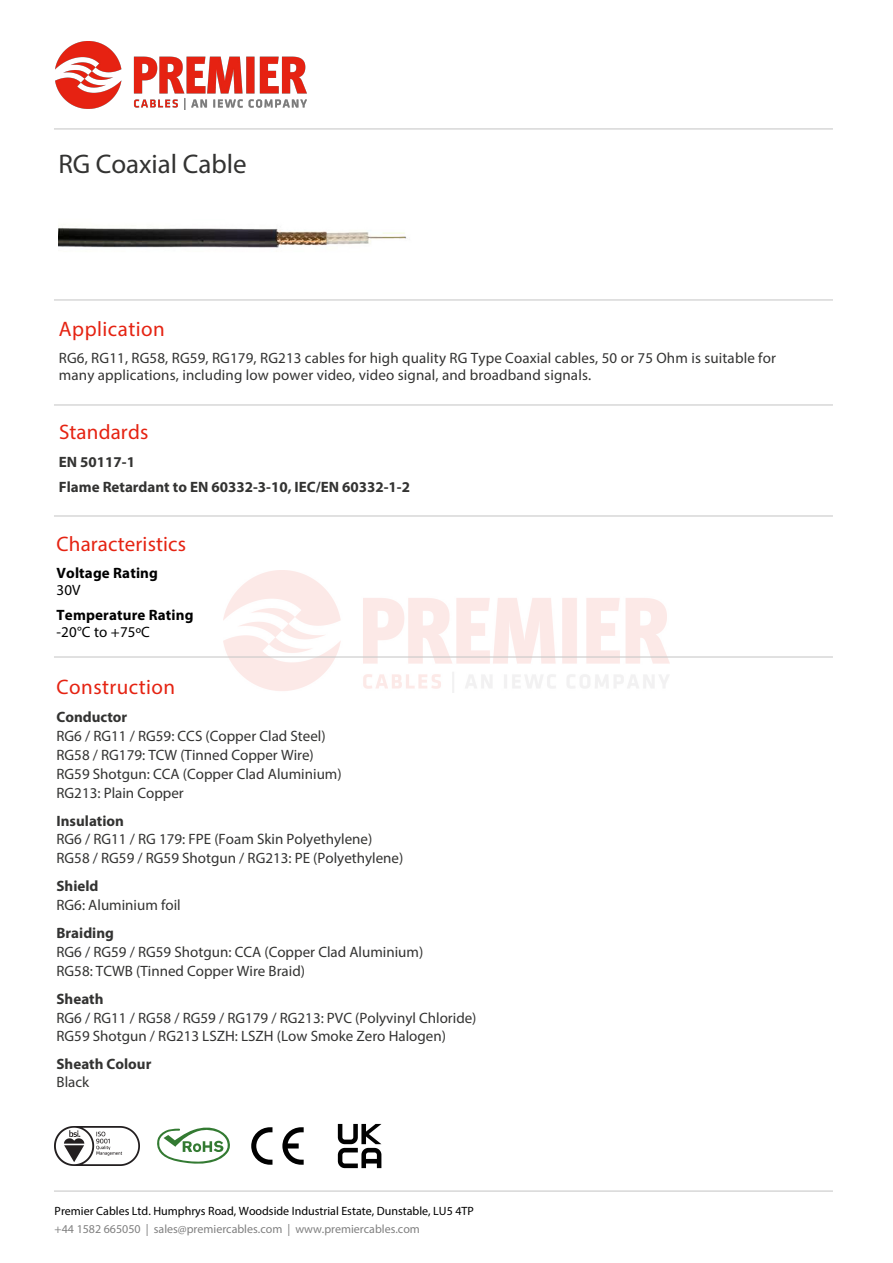
<style>
.page{position:relative;width:893px;height:1263px;background:#fff}
.page>*{position:absolute;margin:0;border:0;box-sizing:border-box;transform-origin:0 0}
.t1{font:27px "Myriad Pro";color:#333332}
.t2{font:21px "Myriad Pro";letter-spacing:.005em;color:#e52312}
.t3{font:15px/18.8px "Myriad Pro";color:#333332}
.t4{font:700 15px/25.2px "Myriad Pro";color:#333332}
.t5{font:700 15px "Myriad Pro";letter-spacing:.01em;color:#000}
.t6{font:15px "Myriad Pro";letter-spacing:.01em;color:#000}
.t7{font:12px "Myriad Pro";color:#000}
.t8{font:12px "Myriad Pro";color:#808080}
</style>
<div class="page">
<img style="left:223px;top:571px;width:447px;height:121px">
<img style="left:59px;top:226px;width:348px;height:22px">
<img style="left:55px;top:42px;width:251px;height:68px">
<hr style="left:54px;top:129px;width:779px;height:1px;background:#c6c6c6">
<hr style="left:54px;top:300px;width:779px;height:1px;background:#c6c6c6">
<hr style="left:54px;top:1191px;width:779px;height:1px;background:#c6c6c6">
<hr style="left:54px;top:657px;width:779px;height:1px;background:#c6c6c6">
<hr style="left:54px;top:516px;width:779px;height:1px;background:#c6c6c6">
<hr style="left:54px;top:405px;width:779px;height:1px;background:#c6c6c6">
<svg style="left:251px;top:1127px;width:21px;height:38px"></svg>
<svg style="left:282px;top:1127px;width:22px;height:38px"></svg>
<img style="left:54px;top:1126px;width:85px;height:40px">
<svg style="left:157px;top:1127px;width:73px;height:37px"></svg>
<img style="left:337px;top:1123px;width:45px;height:45px">
<h1 class="t1" style="left:58px;top:148px;width:190px">RG Coaxial Cable</h1>
<h2 class="t2" style="left:59px;top:316px;width:107px">Application</h2>
<p class="t3" style="left:59px;top:349px;width:719px;line-height:17.1px">RG6, RG11, RG58, RG59, RG179, RG213 cables for high quality RG Type Coaxial cables, 50 or 75 Ohm is suitable for many applications, including low power video, video signal, and broadband signals.</p>
<h2 class="t2" style="left:59px;top:419px;width:91px">Standards</h2>
<p class="t4" style="left:59px;top:449px;width:353px">EN 50117-1<br>Flame Retardant to EN 60332-3-10, IEC/EN 60332-1-2</p>
<h2 class="t2" style="left:57px;top:531px;width:131px">Characteristics</h2>
<p class="t5" style="left:57px;top:563px;width:103px">Voltage Rating</p>
<p class="t6" style="left:57px;top:581px;width:26px">30V</p>
<p class="t5" style="left:57px;top:605px;width:138px">Temperature Rating</p>
<p class="t6" style="left:57px;top:623px;width:95px">-20°C to +75ºC</p>
<h2 class="t2" style="left:57px;top:674px;width:120px">Construction</h2>
<p class="t4" style="left:57px;top:704px;width:72px">Conductor</p>
<p class="t3" style="left:57px;top:726px;width:287px">RG6 / RG11 / RG59: CCS (Copper Clad Steel)<br>RG58 / RG179: TCW (Tinned Copper Wire)<br>RG59 Shotgun: CCA (Copper Clad Aluminium)<br>RG213: Plain Copper</p>
<p class="t4" style="left:57px;top:807px;width:69px">Insulation</p>
<p class="t3" style="left:57px;top:830px;width:348px">RG6 / RG11 / RG 179: FPE (Foam Skin Polyethylene)<br>RG58 / RG59 / RG59 Shotgun / RG213: PE (Polyethylene)</p>
<p class="t4" style="left:57px;top:873px;width:43px">Shield</p>
<p class="t3" style="left:57px;top:895px;width:126px">RG6: Aluminium foil</p>
<p class="t4" style="left:57px;top:920px;width:59px">Braiding</p>
<p class="t3" style="left:57px;top:942px;width:368px">RG6 / RG59 / RG59 Shotgun: CCA (Copper Clad Aluminium)<br>RG58: TCWB (Tinned Copper Wire Braid)</p>
<p class="t4" style="left:57px;top:985px;width:49px">Sheath</p>
<p class="t3" style="left:57px;top:1008px;width:421px">RG6 / RG11 / RG58 / RG59 / RG179 / RG213: PVC (Polyvinyl Chloride)<br>RG59 Shotgun / RG213 LSZH: LSZH (Low Smoke Zero Halogen)</p>
<p class="t4" style="left:57px;top:1051px;width:96px">Sheath Colour</p>
<p class="t3" style="left:57px;top:1072px;width:34px">Black</p>
<p class="t7" style="left:55px;top:1204px;width:421px">Premier Cables Ltd. Humphrys Road, Woodside Industrial Estate, Dunstable, LU5 4TP</p>
<p class="t8" style="left:55px;top:1221px;width:367px">+44 1582 665050 | sales@premiercables.com | www.premiercables.com</p>
</div>
